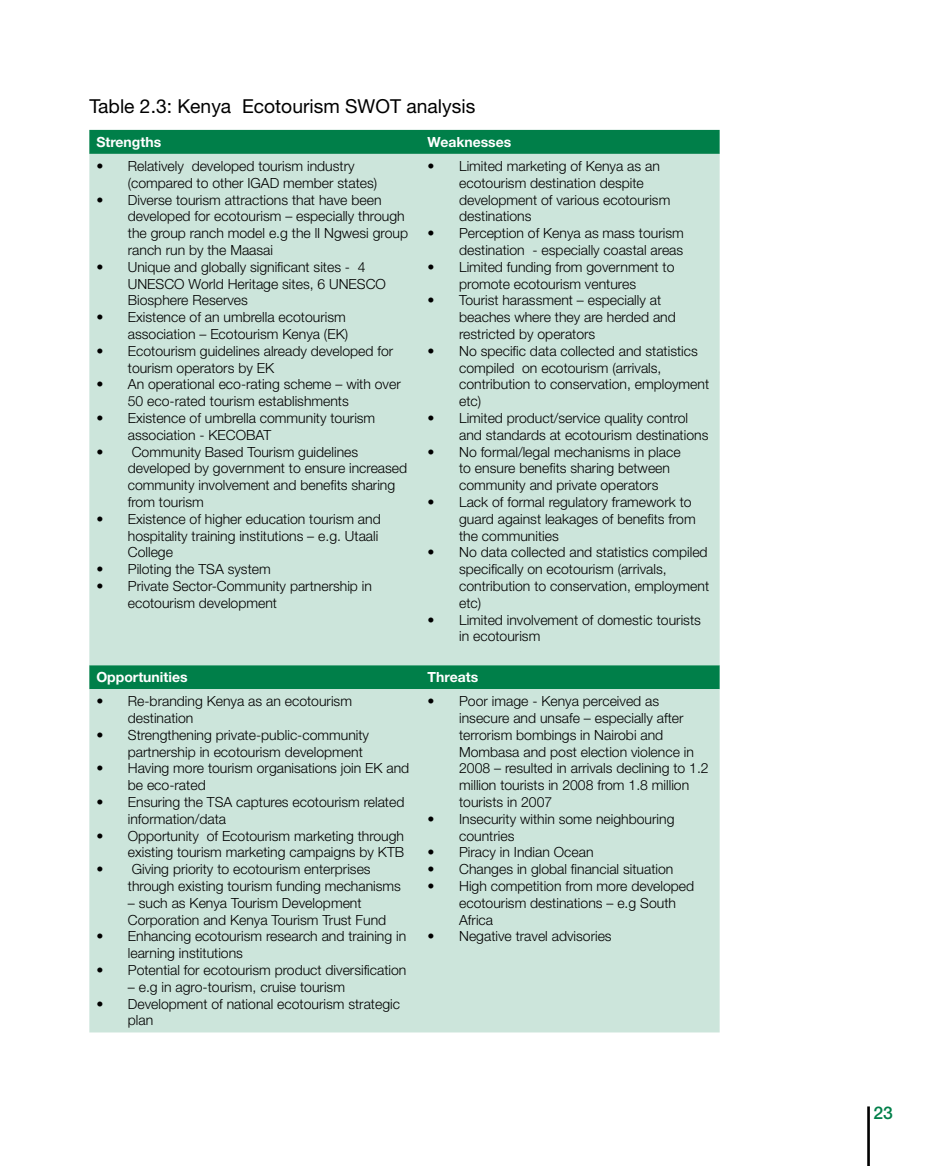
<style>
.page{position:relative;width:943px;height:1166px;background:#fff}
.page>*{position:absolute;margin:0;border:0;box-sizing:border-box;transform-origin:0 0}
.t1{font:19.25px "Helvetica Neue LT Std";color:#000}
.t2{font:500 17.5px "Helvetica Neue LT Std";color:#007f49}
.t3{font:300 14px/16.8px "Helvetica Neue LT Std";color:#000}
.t4{font:700 14px "Helvetica Neue LT Std";color:#fff}
</style>
<div class="page">
<hr style="left:867px;top:1106px;width:2px;height:60px;background:#000">
<div style="left:89px;top:130px;width:630px;height:24px;background:#007f49"></div>
<div style="left:89px;top:154px;width:630px;height:878px;background:#cce5db"></div>
<h1 class="t1" style="left:89px;top:95px;width:387px">Table 2.3: Kenya Ecotourism SWOT analysis</h1>
<p class="t4" style="left:96px;top:133px;width:66px">Strengths</p>
<p class="t4" style="left:427px;top:133px;width:85px">Weaknesses</p>
<p class="t3" style="left:128px;top:157px;width:251px;text-indent:-32px">• Relatively developed tourism industry (compared to other IGAD member states)</p>
<p class="t3" style="left:128px;top:191px;width:282px;text-indent:-32px">• Diverse tourism attractions that have been developed for ecotourism – especially through the group ranch model e.g the lI Ngwesi group ranch run by the Maasai</p>
<p class="t3" style="left:128px;top:258px;width:260px;text-indent:-32px">• Unique and globally significant sites - 4<br>UNESCO World Heritage sites, 6 UNESCO<br>Biosphere Reserves</p>
<p class="t3" style="left:96px;top:308px;width:253px;text-align:right">• Existence of an umbrella ecotourism association – Ecotourism Kenya (EK)</p>
<p class="t3" style="left:128px;top:342px;width:267px;text-indent:-32px">• Ecotourism guidelines already developed for tourism operators by EK</p>
<p class="t3" style="left:128px;top:376px;width:274px;text-indent:-32px">• An operational eco-rating scheme – with over<br>50 eco-rated tourism establishments</p>
<p class="t3" style="left:128px;top:409px;width:249px;text-indent:-32px">• Existence of umbrella community tourism association - KECOBAT</p>
<p class="t3" style="left:128px;top:443px;width:281px;text-indent:-32px">• Community Based Tourism guidelines developed by government to ensure increased community involvement and benefits sharing from tourism</p>
<p class="t3" style="left:128px;top:510px;width:254px;text-indent:-32px">• Existence of higher education tourism and hospitality training institutions – e.g. Utaali<br>College</p>
<p class="t3" style="left:96px;top:560px;width:176px">• Piloting the TSA system</p>
<p class="t3" style="left:128px;top:577px;width:246px;text-indent:-32px">• Private Sector-Community partnership in ecotourism development</p>
<p class="t3" style="left:459px;top:157px;width:213px;text-indent:-31px">• Limited marketing of Kenya as an ecotourism destination despite development of various ecotourism destinations</p>
<p class="t3" style="left:427px;top:224px;width:258px;text-align:right">• Perception of Kenya as mass tourism destination - especially coastal areas</p>
<p class="t3" style="left:427px;top:258px;width:248px;text-align:center">• Limited funding from government to promote ecotourism ventures</p>
<p class="t3" style="left:459px;top:292px;width:218px;text-indent:-31px">• Tourist harassment – especially at beaches where they are herded and restricted by operators</p>
<p class="t3" style="left:459px;top:342px;width:251px;text-indent:-31px">• No specific data collected and statistics compiled on ecotourism (arrivals, contribution to conservation, employment etc)</p>
<p class="t3" style="left:459px;top:409px;width:251px;text-indent:-31px">• Limited product/service quality control and standards at ecotourism destinations</p>
<p class="t3" style="left:459px;top:443px;width:223px;text-indent:-31px">• No formal/legal mechanisms in place to ensure benefits sharing between community and private operators</p>
<p class="t3" style="left:459px;top:493px;width:238px;text-indent:-31px">• Lack of formal regulatory framework to guard against leakages of benefits from the communities</p>
<p class="t3" style="left:459px;top:544px;width:251px;text-indent:-31px">• No data collected and statistics compiled specifically on ecotourism (arrivals, contribution to conservation, employment etc)</p>
<p class="t3" style="left:459px;top:611px;width:243px;text-indent:-31px">• Limited involvement of domestic tourists in ecotourism</p>
<p class="t4" style="left:96px;top:668px;width:93px">Opportunities</p>
<p class="t4" style="left:427px;top:668px;width:52px">Threats</p>
<p class="t3" style="left:128px;top:692px;width:226px;text-indent:-32px">• Re-branding Kenya as an ecotourism destination</p>
<p class="t3" style="left:128px;top:726px;width:243px;text-indent:-32px">• Strengthening private-public-community partnership in ecotourism development</p>
<p class="t3" style="left:128px;top:760px;width:283px;text-indent:-32px">• Having more tourism organisations join EK and be eco-rated</p>
<p class="t3" style="left:128px;top:793px;width:278px;text-indent:-32px">• Ensuring the TSA captures ecotourism related information/data</p>
<p class="t3" style="left:96px;top:827px;width:309px;text-align:right">• Opportunity of Ecotourism marketing through existing tourism marketing campaigns by KTB</p>
<p class="t3" style="left:128px;top:860px;width:274px;text-indent:-32px">• Giving priority to ecotourism enterprises through existing tourism funding mechanisms</p>
<p class="t3" style="left:128px;top:894px;width:260px">– such as Kenya Tourism Development<br>Corporation and Kenya Tourism Trust Fund</p>
<p class="t3" style="left:128px;top:928px;width:280px;text-indent:-32px">• Enhancing ecotourism research and training in learning institutions</p>
<p class="t3" style="left:96px;top:961px;width:311px">• Potential for ecotourism product diversification</p>
<p class="t3" style="left:128px;top:978px;width:219px">– e.g in agro-tourism, cruise tourism</p>
<p class="t3" style="left:128px;top:995px;width:274px;text-indent:-32px">• Development of national ecotourism strategic plan</p>
<p class="t3" style="left:459px;top:692px;width:251px;text-indent:-31px">• Poor image - Kenya perceived as insecure and unsafe – especially after terrorism bombings in Nairobi and Mombasa and post election violence in 2008 – resulted in arrivals declining to 1.2 million tourists in 2008 from 1.8 million tourists in 2007</p>
<p class="t3" style="left:459px;top:810px;width:217px;text-indent:-31px">• Insecurity within some neighbouring countries</p>
<p class="t3" style="left:427px;top:844px;width:167px">• Piracy in Indian Ocean</p>
<p class="t3" style="left:427px;top:860px;width:247px">• Changes in global financial situation</p>
<p class="t3" style="left:459px;top:877px;width:236px;text-indent:-31px">• High competition from more developed ecotourism destinations – e.g South<br>Africa</p>
<p class="t3" style="left:427px;top:928px;width:185px">• Negative travel advisories</p>
<p class="t2" style="left:873px;top:1102px;width:21px">23</p>
</div>
